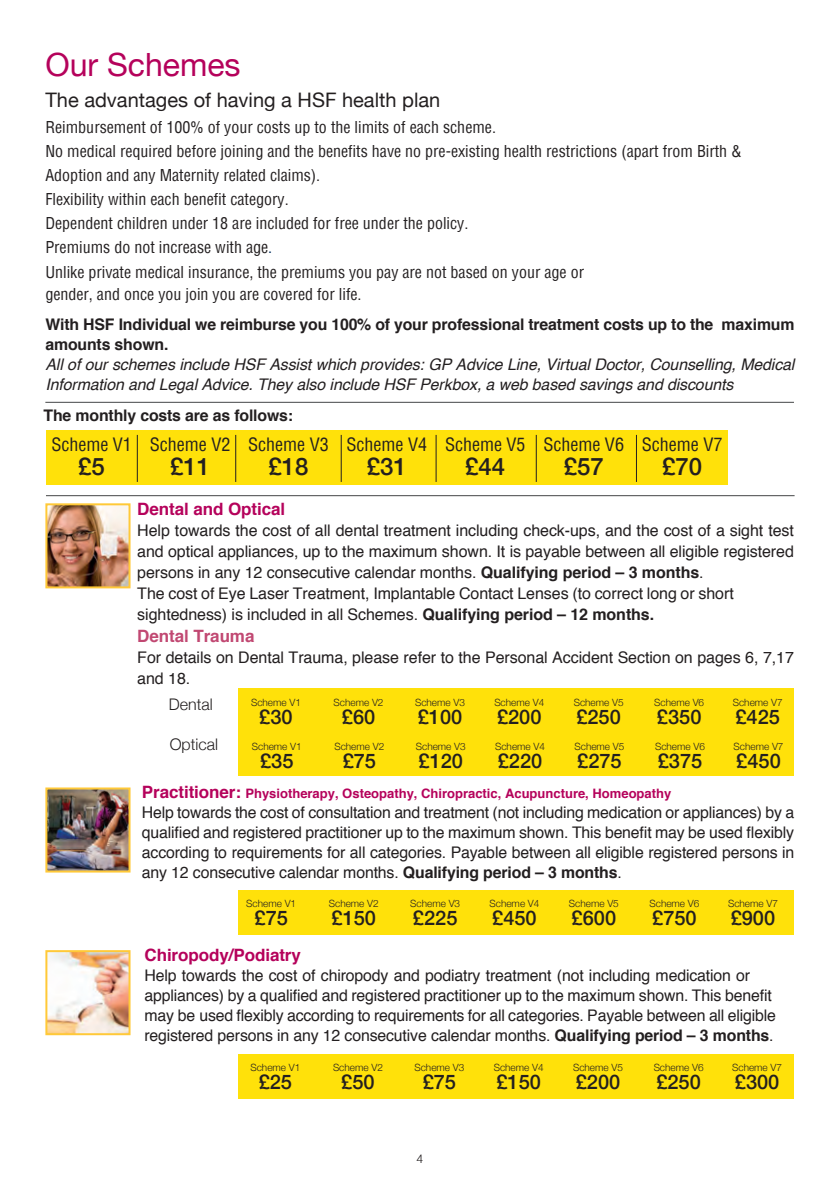
<style>
.page{position:relative;width:840px;height:1191px;background:#fff}
.page>*{position:absolute;margin:0;border:0;box-sizing:border-box;transform-origin:0 0}
.t1{font:32px "Helvetica Neue";color:#b5025b}
.t2{font:500 24px "Helvetica Neue";color:#231f20}
.t3{font:500 20px "Helvetica Neue";color:#231f20}
.t4{font:20px "Helvetica Neue";color:#231f20}
.t5{font:condensed 18px "Helvetica";color:#231f20}
.t6{font:700 17px "Helvetica";letter-spacing:-.005em;color:#b5025b}
.t7{font:700 17px "Helvetica";letter-spacing:-.005em;color:#c14872}
.t8{font:16px/20px "Helvetica";letter-spacing:-.005em;color:#231f20}
.t9{font:condensed 16px/24px "Helvetica";color:#231f20}
.t10{font:italic 16px/20px "Helvetica";letter-spacing:-.005em;color:#231f20}
.t11{font:700 16px/20px "Helvetica";letter-spacing:-.01em;color:#231f20}
.t12{font:300 16px "Helvetica Neue";color:#231f20}
.t13{font:700 13px "Helvetica";color:#b5025b}
.t14{font:300 12px "Helvetica";color:#231f20}
.t15{font:300 10px "Helvetica Neue";color:#231f20}
.s1{color:#002e5e}
.s2{font-weight:700}
.s3{font-size:17px}
</style>
<div class="page">
<div style="left:46px;top:430px;width:681px;height:55px;background:#ffe10a"></div>
<div style="left:238px;top:688px;width:555px;height:45px;background:#ffe10a"></div>
<div style="left:238px;top:731px;width:555px;height:45px;background:#ffe10a"></div>
<div style="left:239px;top:890px;width:554px;height:45px;background:#ffe10a"></div>
<div style="left:239px;top:1053px;width:554px;height:45px;background:#ffe10a"></div>
<hr style="left:137px;top:435px;width:1px;height:47px;background:#231f20">
<hr style="left:235px;top:435px;width:1px;height:47px;background:#231f20">
<hr style="left:340px;top:435px;width:1px;height:47px;background:#231f20">
<hr style="left:435px;top:435px;width:1px;height:47px;background:#231f20">
<hr style="left:535px;top:435px;width:1px;height:47px;background:#231f20">
<hr style="left:635px;top:435px;width:1px;height:47px;background:#231f20">
<img style="left:48px;top:506px;width:79px;height:79px">
<div style="left:45px;top:503px;width:85px;height:85px;border:2px solid #ffc938"></div>
<img style="left:48px;top:790px;width:79px;height:79px">
<div style="left:45px;top:787px;width:85px;height:85px;border:2px solid #ffc938"></div>
<img style="left:48px;top:953px;width:79px;height:79px">
<div style="left:45px;top:950px;width:85px;height:85px;border:2px solid #ffc938"></div>
<hr style="left:46px;top:495px;width:748px;height:1px;background:#444647">
<hr style="left:45px;top:402px;width:748px;height:1px;background:#444647">
<h1 class="t1" style="left:45px;top:41px;width:197px">Our Schemes</h1>
<p class="t4" style="left:45px;top:86px;width:396px">The advantages of having a HSF health plan</p>
<p class="t9" style="left:45px;top:115px;width:697px">Reimbursement of 100% of your costs up to the limits of each scheme.<br>No medical required before joining and the benefits have no pre-existing health restrictions (apart from Birth &amp; Adoption and any Maternity related claims).<br>Flexibility within each benefit category.<br>Dependent children under 18 are included for free under the policy.<br>Premiums do not increase with age<span class="s1">.<br></span>Unlike private medical insurance, the premiums you pay are not based on your age or</p>
<p class="t9" style="left:45px;top:281px;width:317px">gender, and once you join you are covered for life.</p>
<p class="t11" style="left:45px;top:314px;width:750px">With HSF Individual we reimburse you 100% of your professional treatment costs up to the maximum amounts shown.</p>
<p class="t10" style="left:45px;top:354px;width:750px">All of our schemes include HSF Assist which provides: GP Advice Line, Virtual Doctor, Counselling, Medical<br>Information and Legal Advice. They also include HSF Perkbox, a web based savings and discounts</p>
<p class="t11" style="left:44px;top:405px;width:251px">The monthly costs are as follows:</p>
<p class="t5" style="left:51px;top:432px;width:82px">Scheme V1</p>
<h2 class="t2" style="left:78px;top:447px;width:28px">£5</h2>
<p class="t5" style="left:150px;top:432px;width:82px">Scheme V2</p>
<h2 class="t2" style="left:170px;top:447px;width:42px">£11</h2>
<p class="t5" style="left:248px;top:432px;width:82px">Scheme V3</p>
<h2 class="t2" style="left:268px;top:447px;width:42px">£18</h2>
<p class="t5" style="left:346px;top:432px;width:82px">Scheme V4</p>
<h2 class="t2" style="left:366px;top:447px;width:42px">£31</h2>
<p class="t5" style="left:445px;top:432px;width:82px">Scheme V5</p>
<h2 class="t2" style="left:465px;top:447px;width:42px">£44</h2>
<p class="t5" style="left:543px;top:432px;width:82px">Scheme V6</p>
<h2 class="t2" style="left:563px;top:447px;width:42px">£57</h2>
<p class="t5" style="left:641px;top:432px;width:82px">Scheme V7</p>
<h2 class="t2" style="left:661px;top:447px;width:42px">£70</h2>
<p class="t6" style="left:137px;top:495px;width:149px">Dental and Optical</p>
<p class="t8" style="left:137px;top:520px;width:657px;line-height:21px">Help towards the cost of all dental treatment including check-ups, and the cost of a sight test and optical appliances, up to the maximum shown. It is payable between all eligible registered persons in any 12 consecutive calendar months. <span class="s2">Qualifying period – 3 months</span>.<br>The cost of Eye Laser Treatment, Implantable Contact Lenses (to correct long or short sightedness) is included in all Schemes. <span class="s2">Qualifying period – 12 months.</span></p>
<p class="t7" style="left:137px;top:622px;width:119px">Dental Trauma</p>
<p class="t8" style="left:137px;top:647px;width:657px;line-height:21px">For details on Dental Trauma, please refer to the Personal Accident Section on pages 6, 7,17 and 18.</p>
<p class="t12" style="left:169px;top:691px;width:45px">Dental</p>
<p class="t15" style="left:251px;top:694px;width:51px">Scheme V1</p>
<p class="t3" style="left:259px;top:701px;width:35px">£30</p>
<p class="t15" style="left:333px;top:694px;width:51px">Scheme V2</p>
<p class="t3" style="left:341px;top:701px;width:35px">£60</p>
<p class="t15" style="left:415px;top:694px;width:51px">Scheme V3</p>
<p class="t3" style="left:417px;top:701px;width:46px">£100</p>
<p class="t15" style="left:494px;top:694px;width:51px">Scheme V4</p>
<p class="t3" style="left:496px;top:701px;width:46px">£200</p>
<p class="t15" style="left:573px;top:694px;width:51px">Scheme V5</p>
<p class="t3" style="left:576px;top:701px;width:46px">£250</p>
<p class="t15" style="left:654px;top:694px;width:51px">Scheme V6</p>
<p class="t3" style="left:656px;top:701px;width:46px">£350</p>
<p class="t15" style="left:732px;top:694px;width:51px">Scheme V7</p>
<p class="t3" style="left:735px;top:701px;width:46px">£425</p>
<p class="t12" style="left:170px;top:731px;width:50px">Optical</p>
<p class="t13" style="left:142px;top:782px;width:530px"><span class="s3">Practitioner:</span> Physiotherapy, Osteopathy, Chiropractic, Acupuncture, Homeopathy</p>
<p class="t8" style="left:142px;top:802px;width:653px;text-align:justify">Help towards the cost of consultation and treatment (not including medication or appliances) by a qualified and registered practitioner up to the maximum shown. This benefit may be used flexibly according to requirements for all categories. Payable between all eligible registered persons in any 12 consecutive calendar months. <span class="s2">Qualifying period – 3 months</span>.</p>
<p class="t15" style="left:246px;top:895px;width:51px">Scheme V1</p>
<p class="t3" style="left:254px;top:901px;width:35px">£75</p>
<p class="t15" style="left:252px;top:738px;width:51px">Scheme V1</p>
<p class="t3" style="left:260px;top:745px;width:35px">£35</p>
<p class="t15" style="left:334px;top:738px;width:51px">Scheme V2</p>
<p class="t3" style="left:342px;top:745px;width:35px">£75</p>
<p class="t15" style="left:415px;top:738px;width:51px">Scheme V3</p>
<p class="t3" style="left:418px;top:745px;width:46px">£120</p>
<p class="t15" style="left:495px;top:738px;width:51px">Scheme V4</p>
<p class="t3" style="left:497px;top:745px;width:46px">£220</p>
<p class="t15" style="left:574px;top:738px;width:51px">Scheme V5</p>
<p class="t3" style="left:577px;top:745px;width:46px">£275</p>
<p class="t15" style="left:654px;top:738px;width:51px">Scheme V6</p>
<p class="t3" style="left:657px;top:745px;width:46px">£375</p>
<p class="t15" style="left:733px;top:738px;width:51px">Scheme V7</p>
<p class="t3" style="left:735px;top:745px;width:46px">£450</p>
<p class="t15" style="left:328px;top:895px;width:51px">Scheme V2</p>
<p class="t3" style="left:331px;top:901px;width:46px">£150</p>
<p class="t15" style="left:410px;top:895px;width:51px">Scheme V3</p>
<p class="t3" style="left:413px;top:901px;width:46px">£225</p>
<p class="t15" style="left:489px;top:895px;width:51px">Scheme V4</p>
<p class="t3" style="left:492px;top:901px;width:46px">£450</p>
<p class="t15" style="left:568px;top:895px;width:51px">Scheme V5</p>
<p class="t3" style="left:571px;top:901px;width:46px">£600</p>
<p class="t15" style="left:649px;top:895px;width:51px">Scheme V6</p>
<p class="t3" style="left:651px;top:901px;width:46px">£750</p>
<p class="t15" style="left:727px;top:895px;width:51px">Scheme V7</p>
<p class="t3" style="left:730px;top:901px;width:46px">£900</p>
<p class="t6" style="left:144px;top:941px;width:158px">Chiropody/Podiatry</p>
<p class="t8" style="left:144px;top:965px;width:632px">Help towards the cost of chiropody and podiatry treatment (not including medication or appliances) by a qualified and registered practitioner up to the maximum shown. This benefit may be used flexibly according to requirements for all categories. Payable between all eligible registered persons in any 12 consecutive calendar months. <span class="s2">Qualifying period – 3 months</span>.</p>
<p class="t15" style="left:250px;top:1059px;width:51px">Scheme V1</p>
<p class="t3" style="left:258px;top:1065px;width:35px">£25</p>
<p class="t15" style="left:333px;top:1059px;width:51px">Scheme V2</p>
<p class="t3" style="left:341px;top:1065px;width:35px">£50</p>
<p class="t15" style="left:414px;top:1059px;width:51px">Scheme V3</p>
<p class="t3" style="left:422px;top:1065px;width:35px">£75</p>
<p class="t15" style="left:493px;top:1059px;width:51px">Scheme V4</p>
<p class="t3" style="left:496px;top:1065px;width:46px">£150</p>
<p class="t15" style="left:572px;top:1059px;width:51px">Scheme V5</p>
<p class="t3" style="left:575px;top:1065px;width:46px">£200</p>
<p class="t15" style="left:653px;top:1059px;width:51px">Scheme V6</p>
<p class="t3" style="left:656px;top:1065px;width:46px">£250</p>
<p class="t15" style="left:731px;top:1059px;width:51px">Scheme V7</p>
<p class="t3" style="left:734px;top:1065px;width:46px">£300</p>
<p class="t14" style="left:416px;top:1148px;width:8px">4</p>
</div>
